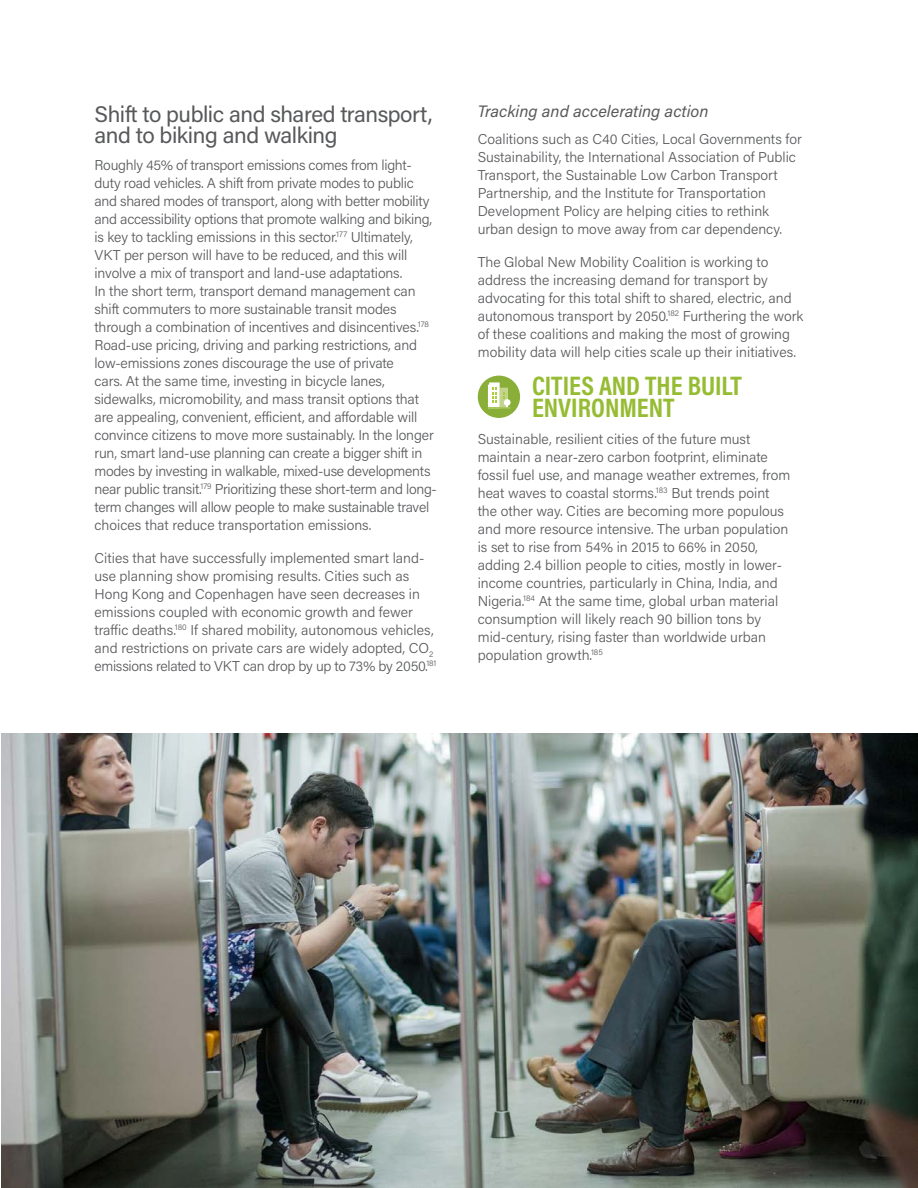
<style>
.page{position:relative;width:918px;height:1188px;background:#fff}
.page>*{position:absolute;margin:0;border:0;box-sizing:border-box;transform-origin:0 0}
.t1{font:700 27px/22.5px "Acumin Pro Cond";color:#96bc33}
.t2{font:22.5px/21px "Acumin Pro";letter-spacing:-.02em;color:#58595b}
.t3{font:italic 16.5px "Acumin Pro";color:#58595b}
.t4{font:300 14.25px/18px "Acumin Pro";letter-spacing:-.005em;color:#58595b}
</style>
<div class="page">
<img style="left:2px;top:733px;width:916px;height:455px">
<div style="left:478px;top:376px;width:42px;height:42px;background:#8aaf38;border-radius:50%"></div>
<svg style="left:488px;top:382px;width:23px;height:27px"></svg>
<h2 class="t2" style="left:94px;top:102px;width:339px">Shift to public and shared transport, and to biking and walking</h2>
<p class="t4" style="left:94px;top:155px;width:344px">Roughly 45% of transport emissions comes from light&shy;duty road vehicles. A shift from private modes to public and shared modes of transport, along with better mobility and accessibility options that promote walking and biking, is key to tackling emissions in this sector.<sup>177</sup> Ultimately, VKT per person will have to be reduced, and this will involve a mix of transport and land-use adaptations.<br>In the short term, transport demand management can shift commuters to more sustainable transit modes through a combination of incentives and disincentives.<sup>178<br></sup>Road-use pricing, driving and parking restrictions, and low-emissions zones discourage the use of private<br>cars. At the same time, investing in bicycle lanes, sidewalks, micromobility, and mass transit options that are appealing, convenient, efficient, and affordable will convince citizens to move more sustainably. In the longer run, smart land-use planning can create a bigger shift in modes by investing in walkable, mixed-use developments near public transit.<sup>179</sup> Prioritizing these short-term and long&shy;term changes will allow people to make sustainable travel choices that reduce transportation emissions.</p>
<p class="t4" style="left:94px;top:548px;width:343px">Cities that have successfully implemented smart land&shy;use planning show promising results. Cities such as Hong Kong and Copenhagen have seen decreases in emissions coupled with economic growth and fewer traffic deaths.<sup>180</sup> If shared mobility, autonomous vehicles, and restrictions on private cars are widely adopted, CO<sub>2 </sub>emissions related to VKT can drop by up to 73% by 2050.<sup>181</sup></p>
<p class="t3" style="left:478px;top:100px;width:232px">Tracking and accelerating action</p>
<p class="t4" style="left:478px;top:130px;width:326px">Coalitions such as C40 Cities, Local Governments for Sustainability, the International Association of Public Transport, the Sustainable Low Carbon Transport Partnership, and the Institute for Transportation Development Policy are helping cities to rethink urban design to move away from car dependency.</p>
<p class="t4" style="left:478px;top:253px;width:327px">The Global New Mobility Coalition is working to address the increasing demand for transport by advocating for this total shift to shared, electric, and autonomous transport by 2050.<sup>182</sup> Furthering the work of these coalitions and making the most of growing mobility data will help cities scale up their initiatives.</p>
<h1 class="t1" style="left:532px;top:373px;width:211px">CITIES AND THE BUILT<br>ENVIRONMENT</h1>
<p class="t4" style="left:478px;top:430px;width:314px">Sustainable, resilient cities of the future must maintain a near-zero carbon footprint, eliminate fossil fuel use, and manage weather extremes, from heat waves to coastal storms.<sup>183</sup> But trends point the other way. Cities are becoming more populous and more resource intensive. The urban population is set to rise from 54% in 2015 to 66% in 2050, adding 2.4 billion people to cities, mostly in lower&shy;income countries, particularly in China, India, and Nigeria.<sup>184</sup> At the same time, global urban material consumption will likely reach 90 billion tons by mid-century, rising faster than worldwide urban population growth.<sup>185</sup></p>
</div>
